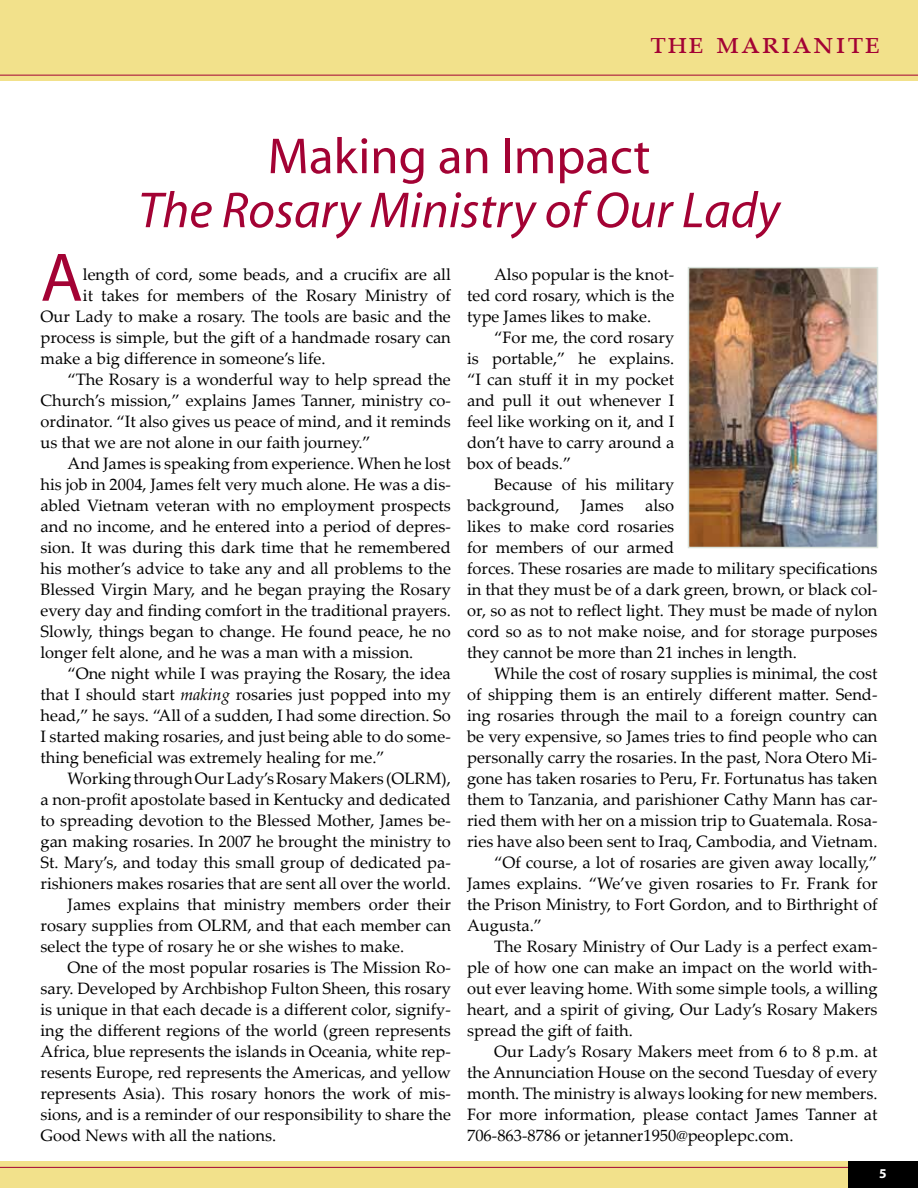
<style>
.page{position:relative;width:918px;height:1188px;background:#fff}
.page>*{position:absolute;margin:0;border:0;box-sizing:border-box;transform-origin:0 0}
.t1{font:69.3px "Myriad";color:#a30234}
.t2{font:italic 51px "Myriad";color:#a30234}
.t3{font:51px "Myriad";color:#a30234}
.t4{font:33px "Palatino Linotype";color:#a30234}
.t5{font:16.5px/21px "Palatino Linotype";color:#000;text-align:justify}
.t6{font:700 13.5px "Myriad";color:#fff}
.s1{font-style:italic}
</style>
<div class="page">
<div style="left:0;top:1161px;width:918px;height:27px;background:#f2e18b"></div>
<hr style="left:0;top:1167px;width:918px;height:1px;background:#a30234">
<div style="left:848px;top:1161px;width:70px;height:27px;background:#000"></div>
<div style="left:0;top:0;width:918px;height:81px;background:#f2e18b"></div>
<hr style="left:0;top:75px;width:918px;height:1px;background:#a30234">
<img style="left:691px;top:270px;width:184px;height:275px">
<div style="left:688px;top:267px;width:190px;height:281px;border:2px solid #d9e2db"></div>
<h3 class="t4" style="left:650px;top:19px;width:232px">the marianite</h3>
<h2 class="t3" style="left:268px;top:131px;width:384px">Making an Impact</h2>
<h2 class="t2" style="left:138px;top:185px;width:643px">The Rosary Ministry of Our Lady</h2>
<h1 class="t1" style="left:41px;top:243px;width:44px">A</h1>
<p class="t5" style="left:83px;top:263px;width:369px">length of cord, some beads, and a crucifix are all</p>
<p class="t5" style="left:83px;top:284px;width:369px">it takes for members of the Rosary Ministry of</p>
<p class="t5" style="left:41px;top:305px;width:412px">Our Lady to make a rosary. The tools are basic and the</p>
<p class="t5" style="left:41px;top:326px;width:412px">process is simple, but the gift of a handmade rosary can</p>
<p class="t5" style="left:41px;top:347px;width:287px">make a big difference in someone’s life.</p>
<p class="t5" style="left:68px;top:368px;width:385px">“The Rosary is a wonderful way to help spread the</p>
<p class="t5" style="left:41px;top:389px;width:412px">Church’s mission,” explains James Tanner, ministry co-</p>
<p class="t5" style="left:41px;top:410px;width:412px">ordinator. “It also gives us peace of mind, and it reminds</p>
<p class="t5" style="left:41px;top:431px;width:332px">us that we are not alone in our faith journey.”</p>
<p class="t5" style="left:68px;top:452px;width:385px">And James is speaking from experience. When he lost</p>
<p class="t5" style="left:41px;top:473px;width:412px">his job in 2004, James felt very much alone. He was a dis-</p>
<p class="t5" style="left:41px;top:494px;width:412px">abled Vietnam veteran with no employment prospects</p>
<p class="t5" style="left:41px;top:515px;width:412px">and no income, and he entered into a period of depres-</p>
<p class="t5" style="left:41px;top:536px;width:412px">sion. It was during this dark time that he remembered</p>
<p class="t5" style="left:41px;top:557px;width:412px">his mother’s advice to take any and all problems to the</p>
<p class="t5" style="left:41px;top:578px;width:412px">Blessed Virgin Mary, and he began praying the Rosary</p>
<p class="t5" style="left:41px;top:599px;width:412px">every day and finding comfort in the traditional prayers.</p>
<p class="t5" style="left:41px;top:620px;width:412px">Slowly, things began to change. He found peace, he no</p>
<p class="t5" style="left:41px;top:641px;width:374px">longer felt alone, and he was a man with a mission.</p>
<p class="t5" style="left:68px;top:662px;width:385px">“One night while I was praying the Rosary, the idea</p>
<p class="t5" style="left:41px;top:683px;width:412px">that I should start <span class="s1">making</span> rosaries just popped into my</p>
<p class="t5" style="left:41px;top:704px;width:412px">head,” he says. “All of a sudden, I had some direction. So</p>
<p class="t5" style="left:41px;top:725px;width:412px">I started making rosaries, and just being able to do some-</p>
<p class="t5" style="left:41px;top:746px;width:346px">thing beneficial was extremely healing for me.”</p>
<p class="t5" style="left:68px;top:767px;width:385px">Working through Our Lady’s Rosary Makers (OLRM),</p>
<p class="t5" style="left:41px;top:788px;width:412px">a non-profit apostolate based in Kentucky and dedicated</p>
<p class="t5" style="left:41px;top:809px;width:412px">to spreading devotion to the Blessed Mother, James be-</p>
<p class="t5" style="left:41px;top:830px;width:412px">gan making rosaries. In 2007 he brought the ministry to</p>
<p class="t5" style="left:41px;top:851px;width:412px">St. Mary’s, and today this small group of dedicated pa-</p>
<p class="t5" style="left:41px;top:872px;width:412px">rishioners makes rosaries that are sent all over the world.</p>
<p class="t5" style="left:68px;top:893px;width:385px">James explains that ministry members order their</p>
<p class="t5" style="left:41px;top:914px;width:412px">rosary supplies from OLRM, and that each member can</p>
<p class="t5" style="left:41px;top:935px;width:365px">select the type of rosary he or she wishes to make.</p>
<p class="t5" style="left:68px;top:956px;width:385px">One of the most popular rosaries is The Mission Ro-</p>
<p class="t5" style="left:41px;top:977px;width:412px">sary. Developed by Archbishop Fulton Sheen, this rosary</p>
<p class="t5" style="left:41px;top:998px;width:412px">is unique in that each decade is a different color, signify-</p>
<p class="t5" style="left:41px;top:1019px;width:412px">ing the different regions of the world (green represents</p>
<p class="t5" style="left:41px;top:1040px;width:412px">Africa, blue represents the islands in Oceania, white rep-</p>
<p class="t5" style="left:41px;top:1061px;width:412px">resents Europe, red represents the Americas, and yellow</p>
<p class="t5" style="left:41px;top:1082px;width:412px">represents Asia). This rosary honors the work of mis-</p>
<p class="t5" style="left:41px;top:1103px;width:412px">sions, and is a reminder of our responsibility to share the</p>
<p class="t5" style="left:41px;top:1124px;width:237px">Good News with all the nations.</p>
<p class="t5" style="left:467px;top:263px;width:209px;text-indent:27px">Also popular is the knot&shy;ted cord rosary, which is the type James likes to make.</p>
<p class="t5" style="left:467px;top:326px;width:209px;text-indent:27px">“For me, the cord rosary is portable,” he explains. “I can stuff it in my pocket and pull it out whenever I feel like working on it, and I don’t have to carry around a box of beads.”</p>
<p class="t5" style="left:467px;top:473px;width:209px;text-indent:27px">Because of his military background,</p>
<p class="t5" style="left:467px;top:494px;width:412px;text-align:left;text-indent:178px">also<br>likes to make cord rosaries<br>for members of our armed<br>forces. These rosaries are made to military specifications in that they must be of a dark green, brown, or black col&shy;or, so as not to reflect light. They must be made of nylon cord so as to not make noise, and for storage purposes they cannot be more than 21 inches in length.</p>
<p class="t5" style="left:494px;top:662px;width:385px">While the cost of rosary supplies is minimal, the cost</p>
<p class="t5" style="left:467px;top:683px;width:412px">of shipping them is an entirely different matter. Send-</p>
<p class="t5" style="left:467px;top:704px;width:412px">ing rosaries through the mail to a foreign country can</p>
<p class="t5" style="left:467px;top:725px;width:412px">be very expensive, so James tries to find people who can</p>
<p class="t5" style="left:467px;top:746px;width:412px">personally carry the rosaries. In the past, Nora Otero Mi-</p>
<p class="t5" style="left:467px;top:767px;width:412px">gone has taken rosaries to Peru, Fr. Fortunatus has taken</p>
<p class="t5" style="left:467px;top:788px;width:412px">them to Tanzania, and parishioner Cathy Mann has car-</p>
<p class="t5" style="left:467px;top:809px;width:412px">ried them with her on a mission trip to Guatemala. Rosa-</p>
<p class="t5" style="left:467px;top:830px;width:412px">ries have also been sent to Iraq, Cambodia, and Vietnam.</p>
<p class="t5" style="left:494px;top:851px;width:385px">“Of course, a lot of rosaries are given away locally,”</p>
<p class="t5" style="left:467px;top:872px;width:412px">James explains. “We’ve given rosaries to Fr. Frank for</p>
<p class="t5" style="left:467px;top:893px;width:412px">the Prison Ministry, to Fort Gordon, and to Birthright of</p>
<p class="t5" style="left:467px;top:914px;width:76px">Augusta.”</p>
<p class="t5" style="left:494px;top:935px;width:385px">The Rosary Ministry of Our Lady is a perfect exam-</p>
<p class="t5" style="left:467px;top:956px;width:412px">ple of how one can make an impact on the world with-</p>
<p class="t5" style="left:467px;top:977px;width:412px">out ever leaving home. With some simple tools, a willing</p>
<p class="t5" style="left:467px;top:998px;width:412px">heart, and a spirit of giving, Our Lady’s Rosary Makers</p>
<p class="t5" style="left:467px;top:1019px;width:167px">spread the gift of faith.</p>
<p class="t5" style="left:494px;top:1040px;width:385px">Our Lady’s Rosary Makers meet from 6 to 8 p.m. at</p>
<p class="t5" style="left:467px;top:1061px;width:412px">the Annunciation House on the second Tuesday of every</p>
<p class="t5" style="left:467px;top:1082px;width:412px">month. The ministry is always looking for new members.</p>
<p class="t5" style="left:467px;top:1103px;width:412px">For more information, please contact James Tanner at</p>
<p class="t5" style="left:467px;top:1124px;width:328px">706-863-8786 or jetanner1950@peoplepc.com.</p>
<p class="t5" style="left:581px;top:494px;width:45px">James</p>
<p class="t6" style="left:879px;top:1166px;width:9px">5</p>
</div>
